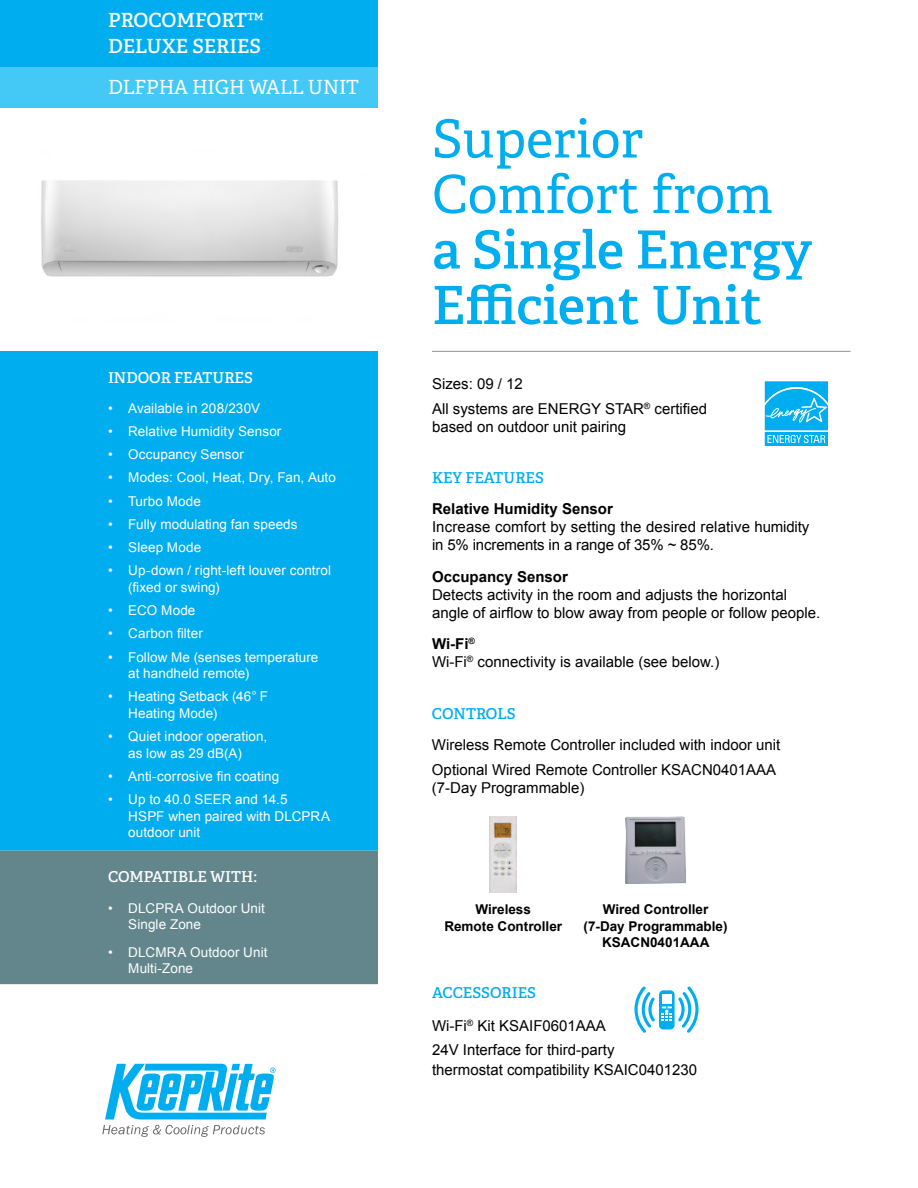
<style>
.page{position:relative;width:918px;height:1188px;background:#fff}
.page>*{position:absolute;margin:0;border:0;box-sizing:border-box;transform-origin:0 0}
.t1{font:600 52.5px/55.5px "Adelle";color:#00aeef}
.t2{font:52.5px/55.5px "Adelle";color:#00aeef}
.t3{font:600 19.5px/25.5px "Adelle";color:#fff}
.t4{font:19.5px "Adelle";letter-spacing:-.01em;color:#fff}
.t5{font:15px/18px "Arial";color:#000}
.t6{font:700 15px "Arial";color:#000}
.t7{font:600 15px "Adelle";color:#00aeef}
.t8{font:600 15px "Adelle";color:#fff}
.t9{font:13.5px/16.5px "Arial";letter-spacing:.01em;color:#fff}
.t10{font:700 13.5px/16.2px "Arial";color:#000;text-align:center}
.s1{font-weight:700}
</style>
<div class="page">
<svg style="left:105px;top:1064px;width:171px;height:55px"></svg>
<svg style="left:102px;top:1125px;width:163px;height:12px"></svg>
<img style="left:41px;top:180px;width:297px;height:97px">
<hr style="left:432px;top:351px;width:418px;height:1px;background:#939598">
<div style="left:0;top:0;width:378px;height:68px;background:#00aeef"></div>
<div style="left:0;top:68px;width:378px;height:40px;background:#44c8f5"></div>
<div style="left:0;top:351px;width:378px;height:500px;background:#00aeef"></div>
<div style="left:0;top:851px;width:378px;height:133px;background:#63868d"></div>
<svg style="left:764px;top:381px;width:64px;height:65px;background:#2ebcf1"></svg>
<img style="left:490px;top:816px;width:27px;height:77px">
<img style="left:625px;top:816px;width:61px;height:68px">
<div style="left:659px;top:990px;width:16px;height:40px;background:#00aeef;border-radius:4px"></div>
<div style="left:662px;top:994px;width:9px;height:9px;background:#fff"></div>
<svg style="left:662px;top:1006px;width:10px;height:15px"></svg>
<svg style="left:635px;top:986px;width:20px;height:47px"></svg>
<svg style="left:678px;top:986px;width:21px;height:47px"></svg>
<h2 class="t3" style="left:108px;top:8px;width:157px">PROCOMFORT™<br>DELUXE SERIES</h2>
<h2 class="t4" style="left:108px;top:75px;width:253px">DLFPHA HIGH WALL UNIT</h2>
<p class="t8" style="left:108px;top:368px;width:146px">INDOOR FEATURES</p>
<p class="t9" style="left:108px;top:400px;width:154px">• Available in 208/230V</p>
<p class="t9" style="left:108px;top:423px;width:175px">• Relative Humidity Sensor</p>
<p class="t9" style="left:108px;top:446px;width:137px">• Occupancy Sensor</p>
<p class="t9" style="left:108px;top:470px;width:229px">• Modes: Cool, Heat, Dry, Fan, Auto</p>
<p class="t9" style="left:108px;top:493px;width:95px">• Turbo Mode</p>
<p class="t9" style="left:108px;top:516px;width:191px">• Fully modulating fan speeds</p>
<p class="t9" style="left:108px;top:539px;width:95px">• Sleep Mode</p>
<p class="t9" style="left:128px;top:563px;width:204px;text-indent:-20px">• Up-down / right-left louver control (fixed or swing)</p>
<p class="t9" style="left:108px;top:602px;width:89px">• ECO Mode</p>
<p class="t9" style="left:108px;top:626px;width:96px">• Carbon filter</p>
<p class="t9" style="left:128px;top:649px;width:192px;text-indent:-20px">• Follow Me (senses temperature at handheld remote)</p>
<p class="t9" style="left:128px;top:689px;width:141px;text-indent:-20px">• Heating Setback (46° F<br>Heating Mode)</p>
<p class="t9" style="left:108px;top:728px;width:161px;text-align:center">• Quiet indoor operation, as low as 29 dB(A)</p>
<p class="t9" style="left:108px;top:768px;width:173px">• Anti-corrosive fin coating</p>
<p class="t9" style="left:128px;top:791px;width:203px;text-indent:-20px">• Up to 40.0 SEER and 14.5<br>HSPF when paired with DLCPRA outdoor unit</p>
<p class="t8" style="left:108px;top:868px;width:151px">COMPATIBLE WITH:</p>
<p class="t9" style="left:128px;top:900px;width:138px;text-indent:-20px">• DLCPRA Outdoor Unit<br>Single Zone</p>
<p class="t9" style="left:128px;top:944px;width:141px;text-indent:-20px">• DLCMRA Outdoor Unit<br>Multi-Zone</p>
<h1 class="t2" style="left:432px;top:112px;width:342px">Superior<br>Comfort from</h1>
<h1 class="t1" style="left:432px;top:223px;width:382px">a Single Energy<br>Efficient Unit</h1>
<p class="t5" style="left:432px;top:371px;width:277px;line-height:24.8px">Sizes: 09 / 12<br>All systems are ENERGY STAR<sup>®</sup> certified</p>
<p class="t5" style="left:432px;top:418px;width:196px">based on outdoor unit pairing</p>
<p class="t7" style="left:432px;top:468px;width:113px">KEY FEATURES</p>
<p class="t6" style="left:432px;top:499px;width:182px">Relative Humidity Sensor</p>
<p class="t5" style="left:432px;top:518px;width:379px">Increase comfort by setting the desired relative humidity in 5% increments in a range of 35% ~ 85%.</p>
<p class="t6" style="left:432px;top:566px;width:137px">Occupancy Sensor</p>
<p class="t5" style="left:432px;top:586px;width:390px">Detects activity in the room and adjusts the horizontal angle of airflow to blow away from people or follow people.</p>
<p class="t5" style="left:432px;top:635px;width:289px"><span class="s1">Wi-Fi</span><sup>®<br></sup>Wi-Fi<sup>®</sup> connectivity is available (see below.)</p>
<p class="t7" style="left:432px;top:704px;width:85px">CONTROLS</p>
<p class="t5" style="left:432px;top:733px;width:350px;line-height:24.8px">Wireless Remote Controller included with indoor unit<br>Optional Wired Remote Controller KSACN0401AAA</p>
<p class="t5" style="left:432px;top:779px;width:154px">(7-Day Programmable)</p>
<p class="t10" style="left:444px;top:902px;width:119px">Wireless<br>Remote Controller</p>
<p class="t10" style="left:584px;top:902px;width:146px">Wired Controller (7-Day Programmable)<br>KSACN0401AAA</p>
<p class="t7" style="left:432px;top:983px;width:105px">ACCESSORIES</p>
<p class="t5" style="left:432px;top:1014px;width:184px;line-height:24.5px">Wi-Fi<sup>®</sup> Kit KSAIF0601AAA<br>24V Interface for third-party</p>
<p class="t5" style="left:432px;top:1061px;width:267px">thermostat compatibility KSAIC0401230</p>
</div>
